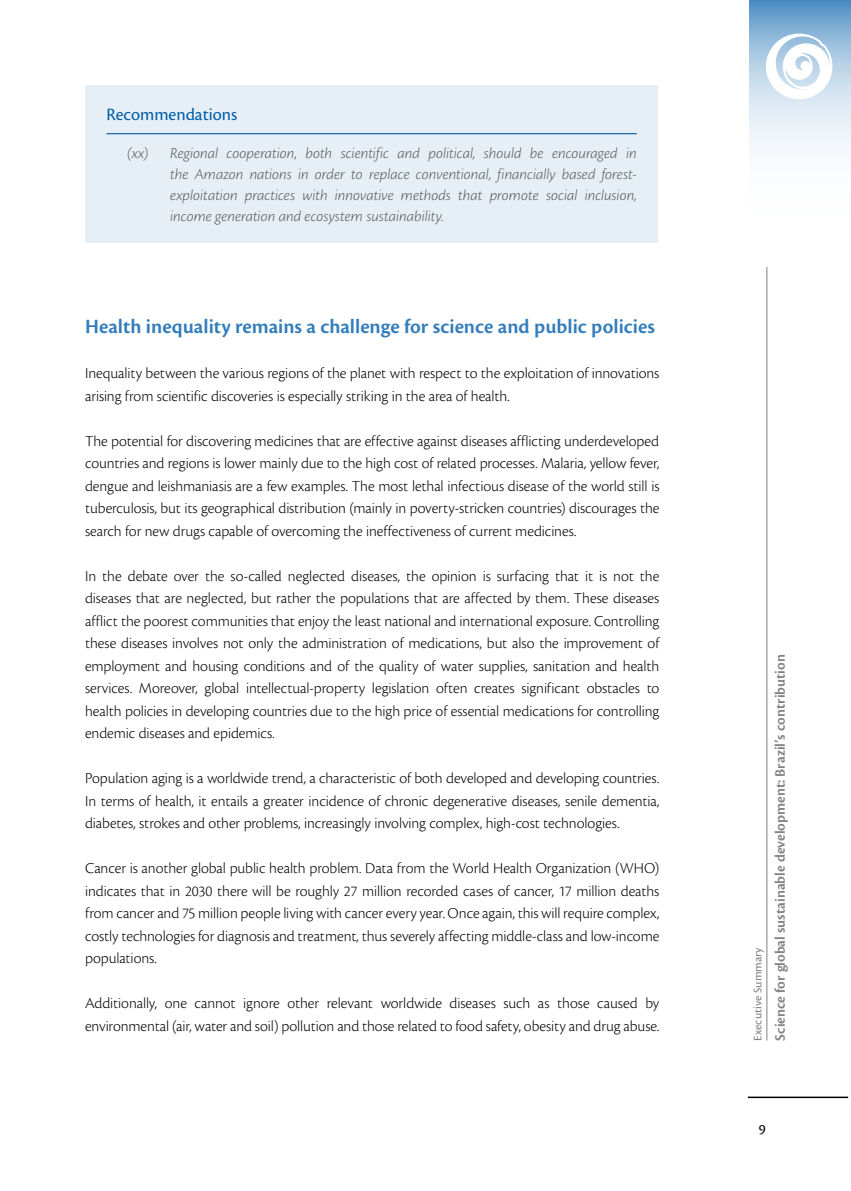
<style>
.page{position:relative;width:851px;height:1191px;background:#fff}
.page>*{position:absolute;margin:0;border:0;box-sizing:border-box;transform-origin:0 0}
.t1{font:600 21px "Cronos Pro";color:#337dbb}
.t2{font:18px "Cronos Pro";color:#005daa}
.t3{font:300 15.75px/22.5px "Cronos Pro";letter-spacing:-.005em;color:#000;text-align:justify}
.t4{font:italic 300 15.75px/21px "Cronos Pro";color:#58595b;text-align:justify}
.t5{font:600 15px "Cronos Pro";color:#808285}
.t6{font:15px "Cronos Pro";color:#000}
.t7{font:12px "Cronos Pro Capt";color:#808285}
</style>
<div class="page">
<hr style="left:747px;top:1096px;width:101px;height:2px;background:#000">
<hr style="left:766px;top:266px;width:1px;height:774px;background:#808285">
<svg style="left:749px;top:0;width:101px;height:150px"></svg>
<svg style="left:761px;top:31px;width:89px;height:89px"></svg>
<div style="left:85px;top:85px;width:573px;height:158px;background:#e6eff6"></div>
<hr style="left:106px;top:133px;width:530px;height:1px;background:#005daa">
<p class="t2" style="left:106px;top:104px;width:132px">Recommendations</p>
<p class="t4" style="left:170px;top:143px;width:468px;text-indent:-43px">(xx) Regional cooperation, both scientific and political, should be encouraged in the Amazon nations in order to replace conventional, financially based forest&shy;exploitation practices with innovative methods that promote social inclusion, income generation and ecosystem sustainability.</p>
<h1 class="t1" style="left:85px;top:314px;width:571px">Health inequality remains a challenge for science and public policies</h1>
<p class="t3" style="left:85px;top:362px;width:575px">Inequality between the various regions of the planet with respect to the exploitation of innovations arising from scientific discoveries is especially striking in the area of health.</p>
<p class="t3" style="left:85px;top:429px;width:575px">The potential for discovering medicines that are effective against diseases afflicting underdeveloped countries and regions is lower mainly due to the high cost of related processes. Malaria, yellow fever, dengue and leishmaniasis are a few examples. The most lethal infectious disease of the world still is tuberculosis, but its geographical distribution (mainly in poverty-stricken countries) discourages the search for new drugs capable of overcoming the ineffectiveness of current medicines.</p>
<p class="t3" style="left:85px;top:564px;width:575px">In the debate over the so-called neglected diseases, the opinion is surfacing that it is not the diseases that are neglected, but rather the populations that are affected by them. These diseases afflict the poorest communities that enjoy the least national and international exposure. Controlling these diseases involves not only the administration of medications, but also the improvement of employment and housing conditions and of the quality of water supplies, sanitation and health services. Moreover, global intellectual-property legislation often creates significant obstacles to health policies in developing countries due to the high price of essential medications for controlling endemic diseases and epidemics.</p>
<p class="t3" style="left:85px;top:767px;width:575px">Population aging is a worldwide trend, a characteristic of both developed and developing countries.<br>In terms of health, it entails a greater incidence of chronic degenerative diseases, senile dementia, diabetes, strokes and other problems, increasingly involving complex, high-cost technologies.</p>
<p class="t3" style="left:85px;top:857px;width:575px">Cancer is another global public health problem. Data from the World Health Organization (WHO) indicates that in 2030 there will be roughly 27 million recorded cases of cancer, 17 million deaths from cancer and 75 million people living with cancer every year. Once again, this will require complex, costly technologies for diagnosis and treatment, thus severely affecting middle-class and low-income populations.</p>
<p class="t3" style="left:85px;top:992px;width:575px">Additionally, one cannot ignore other relevant worldwide diseases such as those caused by environmental (air, water and soil) pollution and those related to food safety, obesity and drug abuse.</p>
<p class="t7" style="left:750px;top:1040px;width:95px;rotate:-90deg">Executive Summary</p>
<p class="t5" style="left:771px;top:1040px;width:387px;rotate:-90deg">Science for global sustainable development: Brazil’s contribution</p>
<p class="t6" style="left:758px;top:1121px;width:8px">9</p>
</div>
